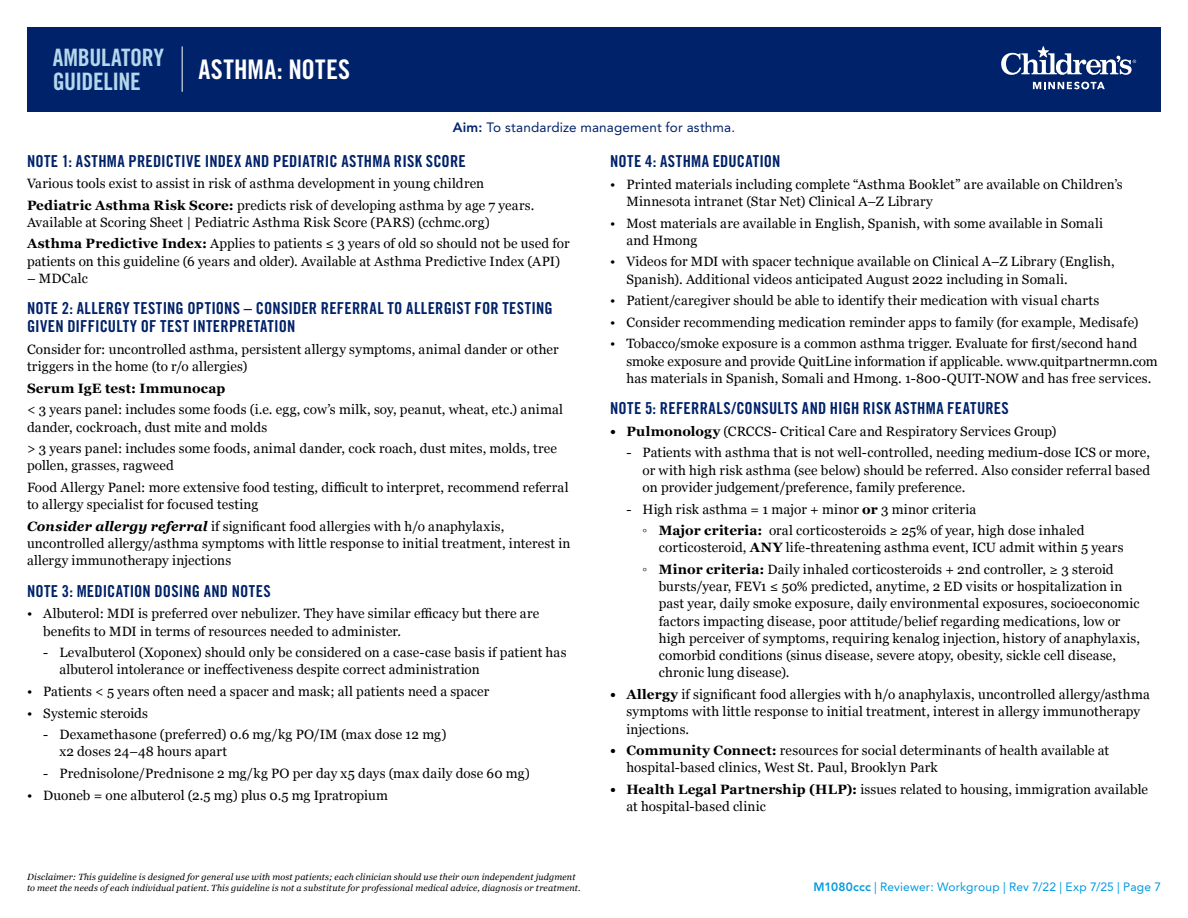
<style>
.page{position:relative;width:1188px;height:918px;background:#fff}
.page>*{position:absolute;margin:0;border:0;box-sizing:border-box;transform-origin:0 0}
.t1{font:27px "Trade Gothic LT Std Bd Cn 20";letter-spacing:.01em;color:#fff}
.t2{font:24px/24px "Trade Gothic LT Std Bd Cn 20";letter-spacing:-.02em;color:#b5d7eb}
.Dash_paragraph{font:16.5px/18px "Trade Gothic LT Std Bd Cn 20";letter-spacing:.015em;color:#00226a}
.Dash_paragraph-2{font:13.5px/17.2px "Georgia";letter-spacing:.01em;color:#000}
.t3{font:13.5px "Avenir LT Std";letter-spacing:.01em;color:#00226a}
.Dash_paragraph-3{font:700 13.5px "Georgia";letter-spacing:.015em;color:#000}
.t4{font:12px "Avenir LT Std";letter-spacing:.015em;color:#009ade}
.t5{font:italic 9px/10.8px "Georgia";letter-spacing:.015em;color:#000}
.s1{font-weight:800}
.s2{font-weight:700}
.s3{font-weight:700;font-style:italic}
</style>
<div class="page">
<div style="left:27px;top:27px;width:1134px;height:84px;background:#00226a"></div>
<hr style="left:182px;top:46px;width:1px;height:46px;background:#fff">
<svg style="left:1033px;top:82px;width:72px;height:7px"></svg>
<svg style="left:1001px;top:46px;width:135px;height:29px"></svg>
<h2 class="t2" style="left:53px;top:45px;width:113px">AMBULATORY<br>GUIDELINE</h2>
<p class="t1" style="left:199px;top:53px;width:153px">ASTHMA: NOTES</p>
<p class="t3" style="left:453px;top:120px;width:284px"><span class="s1">Aim:</span> To standardize management for asthma.</p>
<p class="Dash_paragraph" style="left:27px;top:152px;width:440px">NOTE 1: ASTHMA PREDICTIVE INDEX AND PEDIATRIC ASTHMA RISK SCORE</p>
<p class="Dash_paragraph-2" style="left:27px;top:174px;width:459px">Various tools exist to assist in risk of asthma development in young children</p>
<p class="Dash_paragraph-2" style="left:27px;top:196px;width:509px"><span class="s2">Pediatric Asthma Risk Score:</span> predicts risk of developing asthma by age 7 years.<br>Available at Scoring Sheet | Pediatric Asthma Risk Score (PARS) (cchmc.org)</p>
<p class="Dash_paragraph-2" style="left:27px;top:235px;width:544px"><span class="s2">Asthma Predictive Index:</span> Applies to patients ≤ 3 years of old so should not be used for patients on this guideline (6 years and older). Available at Asthma Predictive Index (API)</p>
<p class="Dash_paragraph-2" style="left:27px;top:269px;width:62px">– MDCalc</p>
<p class="Dash_paragraph" style="left:27px;top:299px;width:527px">NOTE 2: ALLERGY TESTING OPTIONS – CONSIDER REFERRAL TO ALLERGIST FOR TESTING<br>GIVEN DIFFICULTY OF TEST INTERPRETATION</p>
<p class="Dash_paragraph-2" style="left:27px;top:340px;width:533px">Consider for: uncontrolled asthma, persistent allergy symptoms, animal dander or other triggers in the home (to r/o allergies)</p>
<p class="Dash_paragraph-3" style="left:27px;top:378px;width:200px">Serum IgE test: Immunocap</p>
<p class="Dash_paragraph-2" style="left:27px;top:400px;width:538px">&lt; 3 years panel: includes some foods (i.e. egg, cow’s milk, soy, peanut, wheat, etc.) animal dander, cockroach, dust mite and molds</p>
<p class="Dash_paragraph-2" style="left:27px;top:439px;width:532px">&gt; 3 years panel: includes some foods, animal dander, cock roach, dust mites, molds, tree pollen, grasses, ragweed</p>
<p class="Dash_paragraph-2" style="left:27px;top:478px;width:543px">Food Allergy Panel: more extensive food testing, difficult to interpret, recommend referral to allergy specialist for focused testing</p>
<p class="Dash_paragraph-2" style="left:27px;top:517px;width:545px"><span class="s3">Consider allergy referral</span> if significant food allergies with h/o anaphylaxis, uncontrolled allergy/asthma symptoms with little response to initial treatment, interest in allergy immunotherapy injections</p>
<p class="Dash_paragraph" style="left:27px;top:582px;width:245px">NOTE 3: MEDICATION DOSING AND NOTES</p>
<p class="Dash_paragraph-2" style="left:43px;top:605px;width:498px;text-indent:-16px">• Albuterol: MDI is preferred over nebulizer. They have similar efficacy but there are benefits to MDI in terms of resources needed to administer.</p>
<p class="Dash_paragraph-2" style="left:59px;top:643px;width:509px;text-indent:-16px">- Levalbuterol (Xoponex) should only be considered on a case-case basis if patient has albuterol intolerance or ineffectiveness despite correct administration</p>
<p class="Dash_paragraph-2" style="left:27px;top:682px;width:464px">• Patients &lt; 5 years often need a spacer and mask; all patients need a spacer</p>
<p class="Dash_paragraph-2" style="left:27px;top:704px;width:123px">• Systemic steroids</p>
<p class="Dash_paragraph-2" style="left:59px;top:725px;width:389px;text-indent:-16px">- Dexamethasone (preferred) 0.6 mg/kg PO/IM (max dose 12 mg) x2 doses 24–48 hours apart</p>
<p class="Dash_paragraph-2" style="left:43px;top:764px;width:488px">- Prednisolone/Prednisone 2 mg/kg PO per day x5 days (max daily dose 60 mg)</p>
<p class="Dash_paragraph-2" style="left:27px;top:786px;width:363px">• Duoneb = one albuterol (2.5 mg) plus 0.5 mg Ipratropium</p>
<p class="t5" style="left:27px;top:871px;width:555px">Disclaimer: This guideline is designed for general use with most patients; each clinician should use their own independent judgment to meet the needs of each individual patient. This guideline is not a substitute for professional medical advice, diagnosis or treatment.</p>
<p class="Dash_paragraph" style="left:610px;top:152px;width:172px">NOTE 4: ASTHMA EDUCATION</p>
<p class="Dash_paragraph-2" style="left:626px;top:175px;width:498px;text-indent:-16px">• Printed materials including complete “Asthma Booklet” are available on Children’s<br>Minnesota intranet (Star Net) Clinical A–Z Library</p>
<p class="Dash_paragraph-2" style="left:626px;top:214px;width:478px;text-indent:-16px">• Most materials are available in English, Spanish, with some available in Somali and Hmong</p>
<p class="Dash_paragraph-2" style="left:626px;top:253px;width:490px;text-indent:-16px">• Videos for MDI with spacer technique available on Clinical A–Z Library (English,<br>Spanish). Additional videos anticipated August 2022 including in Somali.</p>
<p class="Dash_paragraph-2" style="left:610px;top:291px;width:491px">• Patient/caregiver should be able to identify their medication with visual charts</p>
<p class="Dash_paragraph-2" style="left:610px;top:313px;width:530px">• Consider recommending medication reminder apps to family (for example, Medisafe)</p>
<p class="Dash_paragraph-2" style="left:626px;top:334px;width:533px;text-indent:-16px">• Tobacco/smoke exposure is a common asthma trigger. Evaluate for first/second hand smoke exposure and provide QuitLine information if applicable. www.quitpartnermn.com has materials in Spanish, Somali and Hmong. 1-800-QUIT-NOW and has free services.</p>
<p class="Dash_paragraph" style="left:610px;top:399px;width:400px">NOTE 5: REFERRALS/CONSULTS AND HIGH RISK ASTHMA FEATURES</p>
<p class="Dash_paragraph-2" style="left:610px;top:422px;width:448px"><span class="s2">• Pulmonology</span> (CRCCS- Critical Care and Respiratory Services Group)</p>
<p class="Dash_paragraph-2" style="left:643px;top:444px;width:509px;text-align:justify;text-indent:-16px">- Patients with asthma that is not well-controlled, needing medium-dose ICS or more, or with high risk asthma (see below) should be referred. Also consider referral based on provider judgement/preference, family preference.</p>
<p class="Dash_paragraph-2" style="left:626px;top:500px;width:351px">- High risk asthma = 1 major + minor <span class="s2">or</span> 3 minor criteria</p>
<p class="Dash_paragraph-2" style="left:659px;top:521px;width:466px;text-indent:-16px">◦ <span class="s2">Major criteria:</span> oral corticosteroids ≥ 25% of year, high dose inhaled corticosteroid, <span class="s2">ANY</span> life-threatening asthma event, ICU admit within 5 years</p>
<p class="Dash_paragraph-2" style="left:659px;top:560px;width:483px;text-indent:-16px">◦ <span class="s2">Minor criteria:</span> Daily inhaled corticosteroids + 2nd controller, ≥ 3 steroid bursts/year, FEV1 ≤ 50% predicted, anytime, 2 ED visits or hospitalization in past year, daily smoke exposure, daily environmental exposures, socioeconomic factors impacting disease, poor attitude/belief regarding medications, low or high perceiver of symptoms, requiring kenalog injection, history of anaphylaxis, comorbid conditions (sinus disease, severe atopy, obesity, sickle cell disease, chronic lung disease).</p>
<p class="Dash_paragraph-2" style="left:626px;top:685px;width:525px;text-indent:-16px"><span class="s2">• Allergy</span> if significant food allergies with h/o anaphylaxis, uncontrolled allergy/asthma symptoms with little response to initial treatment, interest in allergy immunotherapy injections.</p>
<p class="Dash_paragraph-2" style="left:626px;top:741px;width:484px;text-indent:-16px"><span class="s2">• Community Connect:</span> resources for social determinants of health available at hospital-based clinics, West St. Paul, Brooklyn Park</p>
<p class="Dash_paragraph-2" style="left:626px;top:780px;width:523px;text-indent:-16px"><span class="s2">• Health Legal Partnership (HLP):</span> issues related to housing, immigration available at hospital-based clinic</p>
<p class="t4" style="left:814px;top:880px;width:349px"><span class="s1">M1080ccc</span> | Reviewer: Workgroup | Rev 7/22 | Exp 7/25 | Page 7</p>
</div>
